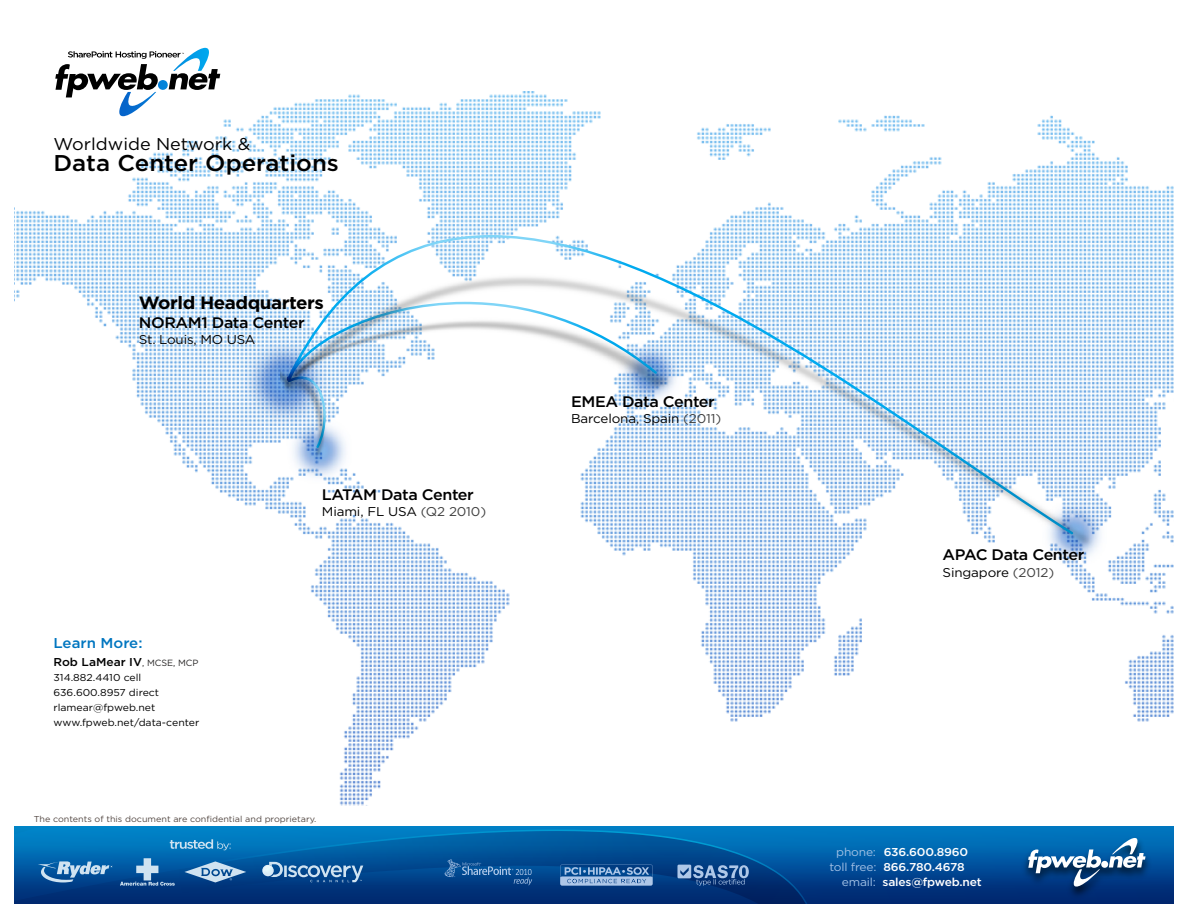
<style>
.page{position:relative;width:1188px;height:918px;background:#fff}
.page>*{position:absolute;margin:0;border:0;box-sizing:border-box;transform-origin:0 0}
.t1{font:500 22.8px "Gotham";color:#000;scale:1.05 1}
.t2{font:700 17.85px "Gotham";letter-spacing:-.025em;color:#000;scale:1.05 1}
.t3{font:17.1px "Gotham";color:#000;scale:1.05 1}
.t4{font:500 15.3px "Gotham";letter-spacing:-.025em;color:#000;scale:1.05 1}
.t5{font:500 14.25px "Gotham";color:#0076c0;scale:1.05 1}
.t6{font:12.75px "Gotham";letter-spacing:-.01em;color:#000;scale:1.05 1}
.t7{font:500 11.4px "Gotham";letter-spacing:-.015em;color:#fff;scale:1.05 1}
.t8{font:500 11.4px "Gotham";color:#000;scale:1.05 1}
.t9{font:10.05px/15px "Gotham";color:#000;scale:1.05 1}
.t10{font:8.55px "Gotham";color:#544944;scale:1.05 1}
.s1{font-weight:400;font-size:9px;color:#272525}
.s2{color:#404040}
.s3{font-weight:400;color:#a1c0e5}
</style>
<div class="page">
<img style="left:14px;top:92px;width:1159px;height:714px">
<img style="left:231px;top:336px;width:876px;height:229px">
<svg style="left:287px;top:235px;width:786px;height:38px"></svg>
<img style="left:281px;top:273px;width:812px;height:274px">
<svg style="left:55px;top:48px;width:165px;height:71px"></svg>
<svg style="left:15px;top:826px;width:1159px;height:78px;background:#005299"></svg>
<img style="left:1018px;top:834px;width:137px;height:68px">
<svg style="left:1028px;top:836px;width:118px;height:53px;background:#326ca2"></svg>
<svg style="left:677px;top:865px;width:72px;height:21px;background:#446da3"></svg>
<svg style="left:184px;top:861px;width:62px;height:21px"></svg>
<svg style="left:38px;top:861px;width:75px;height:21px;background:#4682b7"></svg>
<svg style="left:262px;top:862px;width:101px;height:20px;background:#4479ad"></svg>
<svg style="left:120px;top:858px;width:55px;height:28px;background:#3373ad"></svg>
<svg style="left:170px;top:839px;width:61px;height:11px"></svg>
<svg style="left:560px;top:865px;width:93px;height:21px;background:#5e8abc"></svg>
<svg style="left:445px;top:859px;width:87px;height:26px;background:#185799"></svg>
<p class="t3" style="left:54px;top:134px;width:189px">Worldwide Network &amp;</p>
<p class="t1" style="left:54px;top:150px;width:273px">Data Center Operations</p>
<p class="t2" style="left:139px;top:292px;width:178px">World Headquarters</p>
<p class="t4" style="left:139px;top:314px;width:159px">NORAM1 Data Center</p>
<p class="t6" style="left:139px;top:333px;width:113px">St. Louis, MO USA</p>
<p class="t5" style="left:54px;top:634px;width:86px">Learn More:</p>
<p class="t8" style="left:54px;top:655px;width:140px">Rob LaMear IV<span class="s1">, MCSE, MCP</span></p>
<p class="t9" style="left:54px;top:669px;width:140px">314.882.4410 cell<br>636.600.8957 direct rlamear@fpweb.net www.fpweb.net/data-center</p>
<p class="t4" style="left:322px;top:486px;width:146px">LATAM Data Center</p>
<p class="t6" style="left:322px;top:504px;width:158px">Miami, FL USA <span class="s2">(Q2 2010)</span></p>
<p class="t10" style="left:34px;top:814px;width:271px">The contents of this document are confidential and proprietary.</p>
<p class="t4" style="left:571px;top:393px;width:138px">EMEA Data Center</p>
<p class="t6" style="left:571px;top:411px;width:145px">Barcelona, Spain <span class="s2">(2011)</span></p>
<p class="t4" style="left:943px;top:546px;width:137px">APAC Data Center</p>
<p class="t6" style="left:943px;top:565px;width:108px">Singapore <span class="s2">(2012)</span></p>
<p class="t7" style="left:836px;top:845px;width:127px"><span class="s3">phone:</span> 636.600.8960</p>
<p class="t7" style="left:829px;top:860px;width:130px"><span class="s3">toll free:</span> 866.780.4678</p>
<p class="t7" style="left:842px;top:875px;width:135px"><span class="s3">email:</span> sales@fpweb.net</p>
</div>
